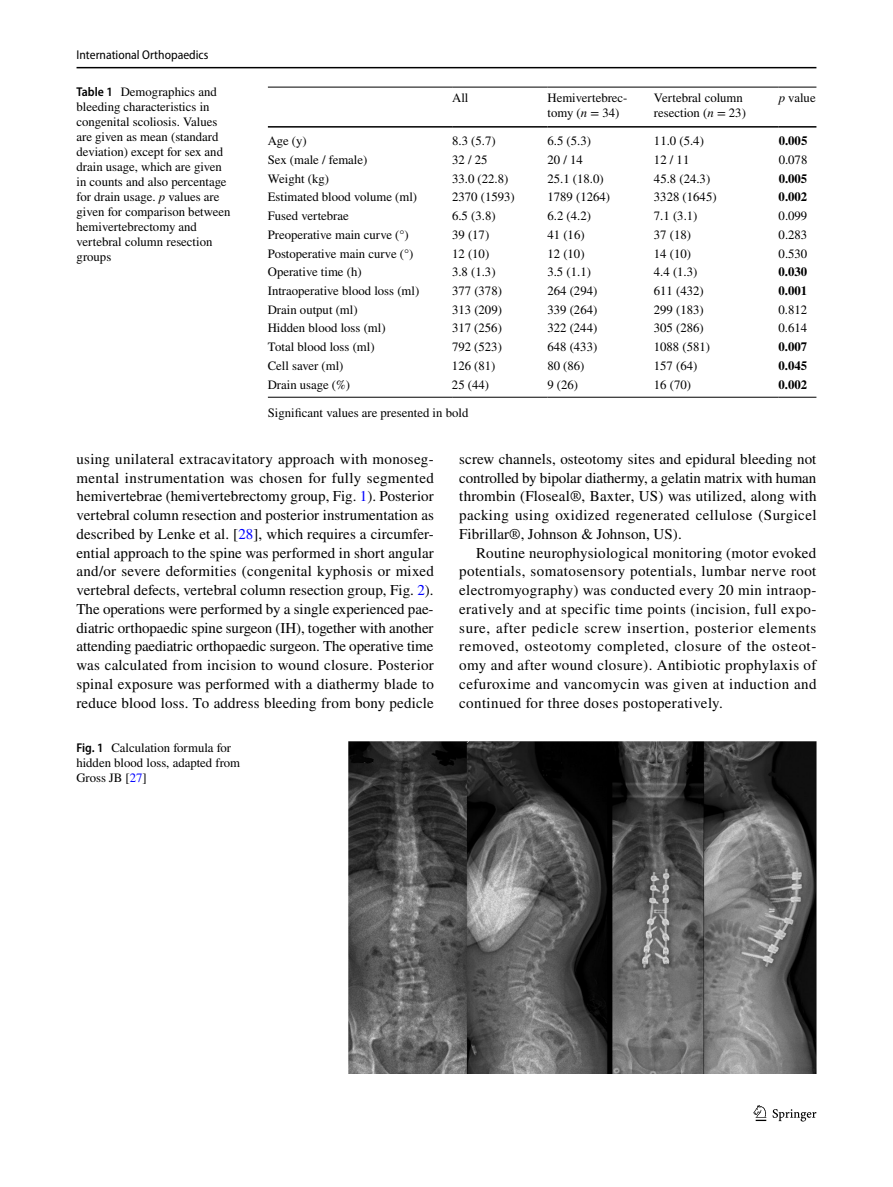
<style>
.page{position:relative;width:893px;height:1187px;background:#fff}
.page>*{position:absolute;margin:0;border:0;box-sizing:border-box;transform-origin:0 0}
.t1{font:15px/18.8px "STIX";letter-spacing:.01em;color:#000;text-align:justify}
.t2{font:12.75px/15px "STIX";color:#000}
.t3{font:700 12.75px "STIX";color:#000}
.t4{font:semi-condensed 12.75px "Myriad Pro";color:#000}
.s1{font-family:"Myriad Pro";font-weight:600;font-stretch:semi-condensed}
.s2{font-style:italic}
.s3{color:#00f}
</style>
<div class="page">
<hr style="left:77px;top:67px;width:739px;height:1px;background:#000">
<svg style="left:753px;top:1105px;width:13px;height:15px"></svg>
<svg style="left:773px;top:1109px;width:43px;height:12px"></svg>
<hr style="left:268px;top:87px;width:184px;height:1px;background:#000">
<hr style="left:268px;top:126px;width:184px;height:2px;background:#000">
<hr style="left:452px;top:87px;width:95px;height:1px;background:#000">
<hr style="left:452px;top:126px;width:95px;height:2px;background:#000">
<hr style="left:547px;top:87px;width:107px;height:1px;background:#000">
<hr style="left:547px;top:126px;width:107px;height:2px;background:#000">
<hr style="left:654px;top:87px;width:125px;height:1px;background:#000">
<hr style="left:654px;top:126px;width:125px;height:2px;background:#000">
<hr style="left:779px;top:87px;width:37px;height:1px;background:#000">
<hr style="left:779px;top:126px;width:37px;height:2px;background:#000">
<hr style="left:268px;top:397px;width:184px;height:1px;background:#000">
<hr style="left:452px;top:397px;width:95px;height:1px;background:#000">
<hr style="left:547px;top:397px;width:107px;height:1px;background:#000">
<hr style="left:654px;top:397px;width:125px;height:1px;background:#000">
<hr style="left:779px;top:397px;width:37px;height:1px;background:#000">
<img style="left:349px;top:741px;width:467px;height:332px">
<p class="t4" style="left:77px;top:48px;width:133px">International Orthopaedics</p>
<p class="t2" style="left:77px;top:85px;width:155px"><span class="s1">Table 1</span> Demographics and bleeding characteristics in congenital scoliosis. Values are given as mean (standard deviation) except for sex and drain usage, which are given in counts and also percentage for drain usage. <span class="s2">p</span> values are given for comparison between hemivertebrectomy and vertebral column resection groups</p>
<p class="t2" style="left:452px;top:91px;width:18px">All</p>
<p class="t2" style="left:547px;top:91px;width:81px">Hemivertebrec&shy;tomy (<span class="s2">n</span> = 34)</p>
<p class="t2" style="left:654px;top:91px;width:93px">Vertebral column resection (<span class="s2">n</span> = 23)</p>
<p class="t2" style="left:779px;top:91px;width:38px"><span class="s2">p</span> value</p>
<p class="t2" style="left:268px;top:134px;width:40px">Age (y)</p>
<p class="t2" style="left:452px;top:134px;width:45px">8.3 (5.7)</p>
<p class="t2" style="left:547px;top:134px;width:45px">6.5 (5.3)</p>
<p class="t2" style="left:654px;top:134px;width:51px">11.0 (5.4)</p>
<p class="t3" style="left:779px;top:133px;width:30px">0.005</p>
<p class="t2" style="left:268px;top:153px;width:101px">Sex (male / female)</p>
<p class="t2" style="left:452px;top:153px;width:37px">32 / 25</p>
<p class="t2" style="left:547px;top:153px;width:37px">20 / 14</p>
<p class="t2" style="left:654px;top:153px;width:37px">12 / 11</p>
<p class="t2" style="left:779px;top:153px;width:30px">0.078</p>
<p class="t2" style="left:268px;top:172px;width:63px">Weight (kg)</p>
<p class="t2" style="left:452px;top:172px;width:58px">33.0 (22.8)</p>
<p class="t2" style="left:547px;top:172px;width:58px">25.1 (18.0)</p>
<p class="t2" style="left:654px;top:172px;width:58px">45.8 (24.3)</p>
<p class="t3" style="left:779px;top:171px;width:30px">0.005</p>
<p class="t2" style="left:268px;top:190px;width:151px">Estimated blood volume (ml)</p>
<p class="t2" style="left:452px;top:190px;width:64px">2370 (1593)</p>
<p class="t2" style="left:547px;top:190px;width:64px">1789 (1264)</p>
<p class="t2" style="left:654px;top:190px;width:64px">3328 (1645)</p>
<p class="t3" style="left:779px;top:189px;width:30px">0.002</p>
<p class="t2" style="left:268px;top:209px;width:83px">Fused vertebrae</p>
<p class="t2" style="left:452px;top:209px;width:45px">6.5 (3.8)</p>
<p class="t2" style="left:547px;top:209px;width:45px">6.2 (4.2)</p>
<p class="t2" style="left:654px;top:209px;width:45px">7.1 (3.1)</p>
<p class="t2" style="left:779px;top:209px;width:30px">0.099</p>
<p class="t2" style="left:268px;top:228px;width:143px">Preoperative main curve (°)</p>
<p class="t2" style="left:452px;top:228px;width:39px">39 (17)</p>
<p class="t2" style="left:547px;top:228px;width:39px">41 (16)</p>
<p class="t2" style="left:654px;top:228px;width:39px">37 (18)</p>
<p class="t2" style="left:779px;top:228px;width:30px">0.283</p>
<p class="t2" style="left:268px;top:246px;width:147px">Postoperative main curve (°)</p>
<p class="t2" style="left:452px;top:246px;width:39px">12 (10)</p>
<p class="t2" style="left:547px;top:246px;width:39px">12 (10)</p>
<p class="t2" style="left:654px;top:246px;width:39px">14 (10)</p>
<p class="t2" style="left:779px;top:246px;width:30px">0.530</p>
<p class="t2" style="left:268px;top:265px;width:95px">Operative time (h)</p>
<p class="t2" style="left:452px;top:265px;width:45px">3.8 (1.3)</p>
<p class="t2" style="left:547px;top:265px;width:45px">3.5 (1.1)</p>
<p class="t2" style="left:654px;top:265px;width:45px">4.4 (1.3)</p>
<p class="t3" style="left:779px;top:264px;width:30px">0.030</p>
<p class="t2" style="left:268px;top:284px;width:153px">Intraoperative blood loss (ml)</p>
<p class="t2" style="left:452px;top:284px;width:51px">377 (378)</p>
<p class="t2" style="left:547px;top:284px;width:51px">264 (294)</p>
<p class="t2" style="left:654px;top:284px;width:51px">611 (432)</p>
<p class="t3" style="left:779px;top:283px;width:30px">0.001</p>
<p class="t2" style="left:268px;top:303px;width:91px">Drain output (ml)</p>
<p class="t2" style="left:452px;top:303px;width:51px">313 (209)</p>
<p class="t2" style="left:547px;top:303px;width:51px">339 (264)</p>
<p class="t2" style="left:654px;top:303px;width:51px">299 (183)</p>
<p class="t2" style="left:779px;top:303px;width:30px">0.812</p>
<p class="t2" style="left:268px;top:321px;width:119px">Hidden blood loss (ml)</p>
<p class="t2" style="left:452px;top:321px;width:51px">317 (256)</p>
<p class="t2" style="left:547px;top:321px;width:51px">322 (244)</p>
<p class="t2" style="left:654px;top:321px;width:51px">305 (286)</p>
<p class="t2" style="left:779px;top:321px;width:30px">0.614</p>
<p class="t2" style="left:268px;top:340px;width:108px">Total blood loss (ml)</p>
<p class="t2" style="left:452px;top:340px;width:51px">792 (523)</p>
<p class="t2" style="left:547px;top:340px;width:51px">648 (433)</p>
<p class="t2" style="left:654px;top:340px;width:58px">1088 (581)</p>
<p class="t3" style="left:778px;top:339px;width:30px">0.007</p>
<p class="t2" style="left:268px;top:359px;width:77px">Cell saver (ml)</p>
<p class="t2" style="left:452px;top:359px;width:45px">126 (81)</p>
<p class="t2" style="left:547px;top:359px;width:39px">80 (86)</p>
<p class="t2" style="left:654px;top:359px;width:45px">157 (64)</p>
<p class="t3" style="left:778px;top:358px;width:30px">0.045</p>
<p class="t2" style="left:268px;top:378px;width:84px">Drain usage (%)</p>
<p class="t2" style="left:452px;top:378px;width:39px">25 (44)</p>
<p class="t2" style="left:547px;top:378px;width:32px">9 (26)</p>
<p class="t2" style="left:654px;top:378px;width:39px">16 (70)</p>
<p class="t3" style="left:778px;top:377px;width:30px">0.002</p>
<p class="t2" style="left:268px;top:406px;width:202px">Significant values are presented in bold</p>
<p class="t1" style="left:77px;top:450px;width:359px">using unilateral extracavitatory approach with monoseg&shy;mental instrumentation was chosen for fully segmented hemivertebrae (hemivertebrectomy group, Fig. <span class="s3">1</span>). Posterior vertebral column resection and posterior instrumentation as described by Lenke et al. [<span class="s3">28</span>], which requires a circumfer&shy;ential approach to the spine was performed in short angular and/or severe deformities (congenital kyphosis or mixed vertebral defects, vertebral column resection group, Fig. <span class="s3">2</span>).<br>The operations were performed by a single experienced pae&shy;diatric orthopaedic spine surgeon (IH), together with another attending paediatric orthopaedic surgeon. The operative time was calculated from incision to wound closure. Posterior spinal exposure was performed with a diathermy blade to reduce blood loss. To address bleeding from bony pedicle</p>
<p class="t1" style="left:459px;top:450px;width:359px">screw channels, osteotomy sites and epidural bleeding not controlled by bipolar diathermy, a gelatin matrix with human thrombin (Floseal®, Baxter, US) was utilized, along with packing using oxidized regenerated cellulose (Surgicel Fibrillar®, Johnson &amp; Johnson, US).</p>
<p class="t1" style="left:459px;top:544px;width:359px;text-indent:17px">Routine neurophysiological monitoring (motor evoked potentials, somatosensory potentials, lumbar nerve root electromyography) was conducted every 20 min intraop&shy;eratively and at specific time points (incision, full expo&shy;sure, after pedicle screw insertion, posterior elements removed, osteotomy completed, closure of the osteot&shy;omy and after wound closure). Antibiotic prophylaxis of cefuroxime and vancomycin was given at induction and continued for three doses postoperatively.</p>
<p class="t2" style="left:76px;top:740px;width:165px"><span class="s1">Fig. 1</span> Calculation formula for hidden blood loss, adapted from<br>Gross JB [<span class="s3">27</span>]</p>
</div>
